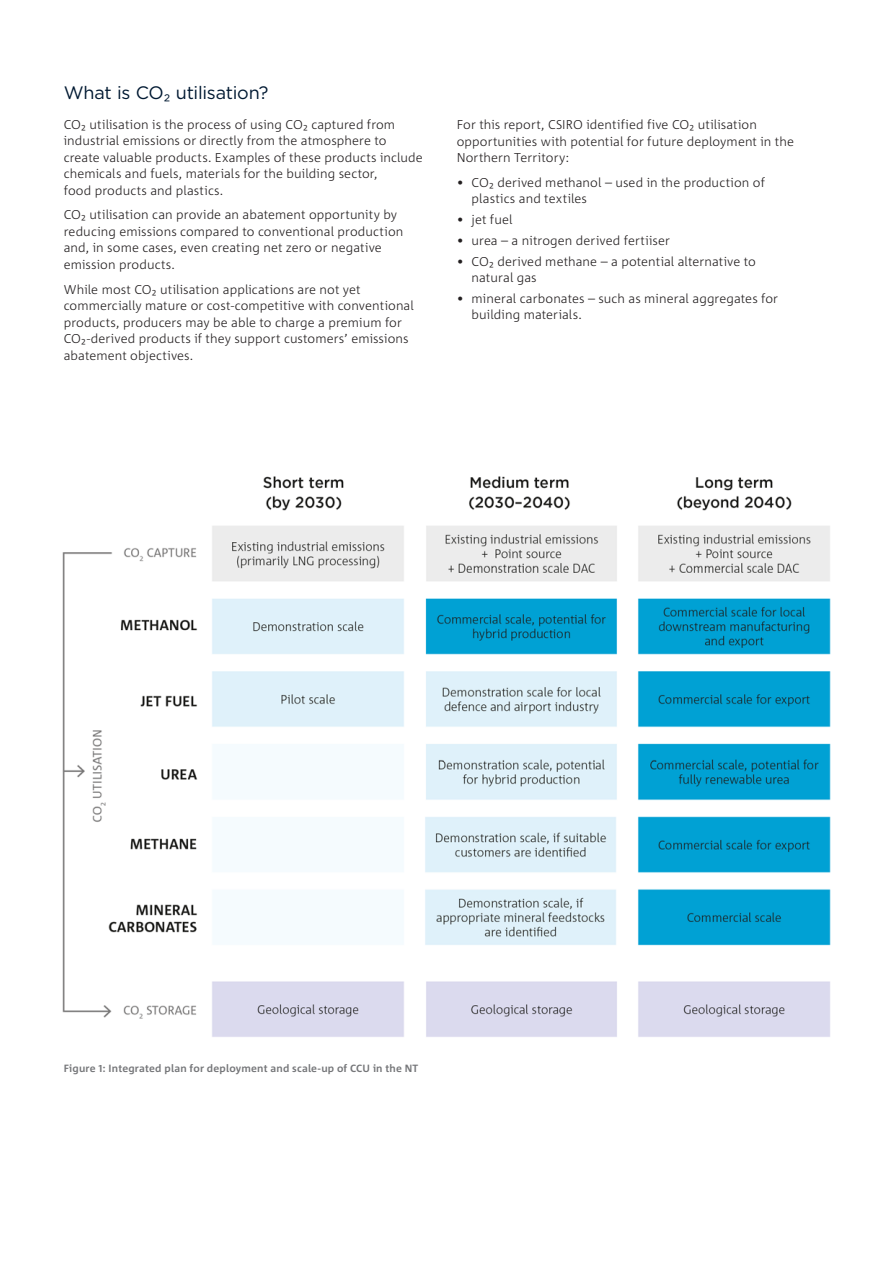
<style>
.page{position:relative;width:893px;height:1263px;background:#fff}
.page>*{position:absolute;margin:0;border:0;box-sizing:border-box;transform-origin:0 0}
.Heading{font:18px "Gotham";letter-spacing:-.015em;color:#001932}
.Body_Copy{font:300 12.75px/16.5px "Corpid C1";letter-spacing:.01em;color:#231f20}
.t1{font:700 10.5px "Corpid C1";letter-spacing:.015em;color:#757679}
</style>
<div class="page">
<img style="left:62px;top:476px;width:769px;height:561px">
<h2 class="Heading" style="left:64px;top:82px;width:206px">What is CO2 utilisation?</h2>
<p class="Body_Copy" style="left:64px;top:116px;width:361px">CO2 utilisation is the process of using CO2 captured from industrial emissions or directly from the atmosphere to create valuable products. Examples of these products include chemicals and fuels, materials for the building sector,<br>food products and plastics.</p>
<p class="Body_Copy" style="left:64px;top:206px;width:341px">CO2 utilisation can provide an abatement opportunity by reducing emissions compared to conventional production and, in some cases, even creating net zero or negative emission products.</p>
<p class="Body_Copy" style="left:64px;top:281px;width:352px">While most CO2 utilisation applications are not yet commercially mature or cost-competitive with conventional products, producers may be able to charge a premium for CO2-derived products if they support customers’ emissions abatement objectives.</p>
<p class="Body_Copy" style="left:457px;top:116px;width:339px">For this report, CSIRO identified five CO2 utilisation opportunities with potential for future deployment in the<br>Northern Territory:</p>
<p class="Body_Copy" style="left:472px;top:174px;width:295px;text-indent:-15px">• CO2 derived methanol – used in the production of plastics and textiles</p>
<p class="Body_Copy" style="left:457px;top:211px;width:57px">• jet fuel</p>
<p class="Body_Copy" style="left:457px;top:232px;width:215px">• urea – a nitrogen derived fertiiser</p>
<p class="Body_Copy" style="left:472px;top:252px;width:286px;text-indent:-15px">• CO2 derived methane – a potential alternative to natural gas</p>
<p class="Body_Copy" style="left:472px;top:290px;width:308px;text-indent:-15px">• mineral carbonates – such as mineral aggregates for building materials.</p>
<p class="t1" style="left:64px;top:1061px;width:356px">Figure 1: Integrated plan for deployment and scale-up of CCU in the NT</p>
</div>
